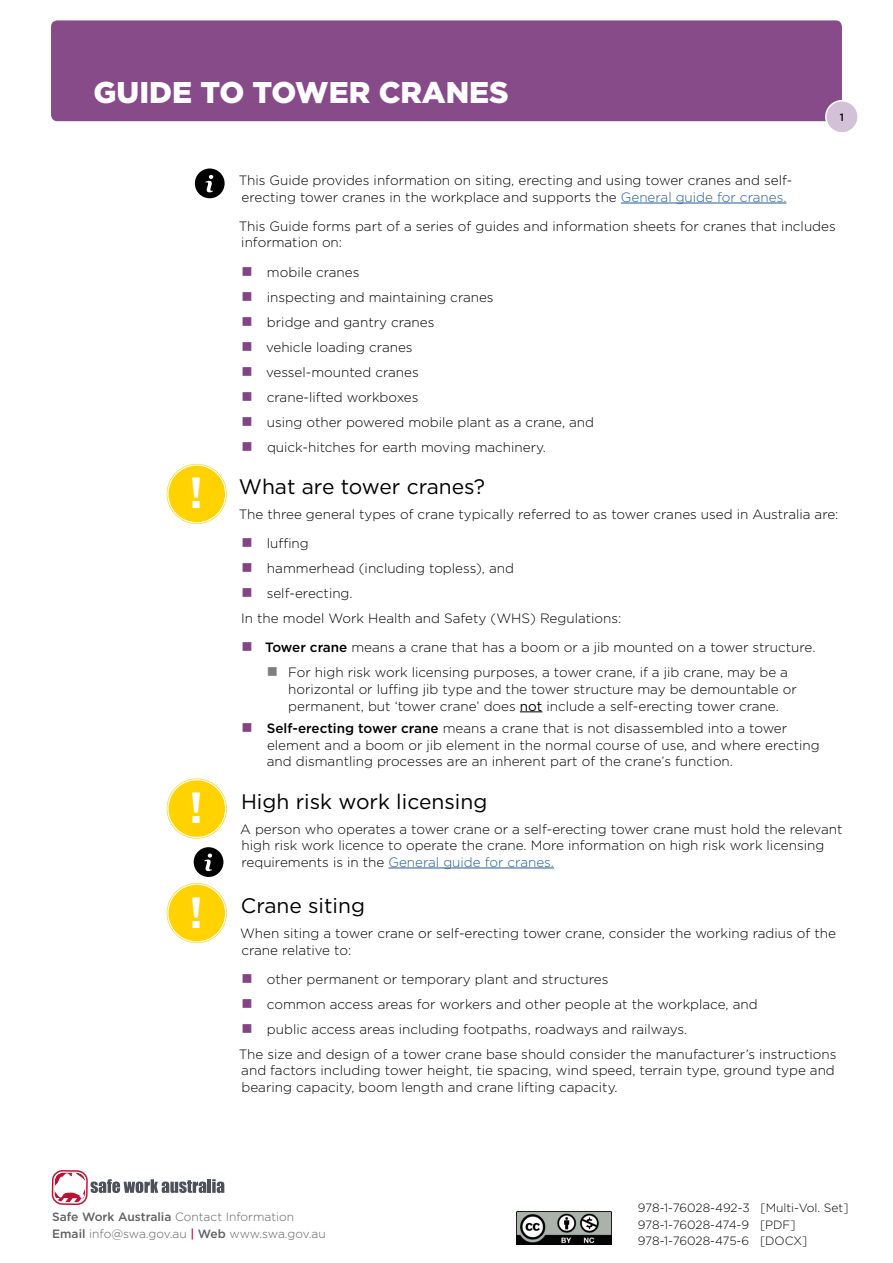
<style>
.page{position:relative;width:893px;height:1263px;background:#fff}
.page>*{position:absolute;margin:0;border:0;box-sizing:border-box;transform-origin:0 0}
.t1{font:700 43.5px "Gotham";color:#fff}
.Header_1{font:900 30px "Gotham";color:#fff}
.Header_2{font:21px "Gotham";color:#000}
.Body_copy{font:300 13.5px/16.5px "Gotham";color:#000}
.t2{font:300 12px/16.5px "Gotham";letter-spacing:-.01em;color:#000}
.Regulation{font:300 12px/16.5px "Gotham";color:#5f6062}
.t3{font:500 10.5px "Gotham";color:#000}
.s1{color:#215e9e}
.s2{font-weight:500}
.s3{font-weight:400}
.s4{font-weight:500;color:#c41230}
</style>
<div class="page">
<div style="left:51px;top:20px;width:791px;height:101px;background:#874b8a;border-radius:6px"></div>
<div style="left:826px;top:101px;width:32px;height:32px;background:#d3c1d8;border-radius:50%"></div>
<div style="left:825px;top:100px;width:34px;height:34px;border:2px solid #fff;border-radius:50%"></div>
<div style="left:52px;top:1170px;width:36px;height:35px;border:2px solid #c41230;border-radius:10px"></div>
<svg style="left:91px;top:1179px;width:115px;height:14px"></svg>
<hr style="left:207px;top:1179px;width:4px;height:14px;background:#4d525a">
<svg style="left:212px;top:1179px;width:12px;height:14px"></svg>
<svg style="left:54px;top:1172px;width:31px;height:30px"></svg>
<img style="left:516px;top:1211px;width:96px;height:33px">
<hr style="left:621px;top:203px;width:165px;height:1px;background:#215e9e">
<svg style="left:520px;top:711px;width:22px;height:1px"></svg>
<hr style="left:388px;top:868px;width:166px;height:1px;background:#215e9e">
<svg style="left:195px;top:168px;width:30px;height:30px"></svg>
<div style="left:167px;top:464px;width:60px;height:60px;background:#ffd200;border-radius:50%"></div>
<div style="left:165px;top:462px;width:64px;height:64px;border:1px solid #fff;border-radius:50%"></div>
<div style="left:167px;top:464px;width:59px;height:59px;border:1px solid #fff;border-radius:50%"></div>
<div style="left:167px;top:778px;width:60px;height:61px;background:#ffd200;border-radius:50%"></div>
<div style="left:165px;top:777px;width:64px;height:63px;border:1px solid #fff;border-radius:50%"></div>
<div style="left:167px;top:779px;width:59px;height:59px;border:1px solid #fff;border-radius:50%"></div>
<div style="left:167px;top:883px;width:60px;height:60px;background:#ffd200;border-radius:50%"></div>
<div style="left:165px;top:881px;width:64px;height:64px;border:1px solid #fff;border-radius:50%"></div>
<div style="left:167px;top:884px;width:59px;height:58px;border:1px solid #fff;border-radius:50%"></div>
<svg style="left:194px;top:847px;width:29px;height:30px"></svg>
<p class="Header_1" style="left:94px;top:74px;width:417px">GUIDE TO TOWER CRANES</p>
<p class="t3" style="left:840px;top:111px;width:6px">1</p>
<h1 class="t1" style="left:189px;top:467px;width:16px">!</h1>
<h1 class="t1" style="left:189px;top:781px;width:16px">!</h1>
<h1 class="t1" style="left:189px;top:886px;width:16px">!</h1>
<p class="Body_copy" style="left:239px;top:172px;width:555px">This Guide provides information on siting, erecting and using tower cranes and self&shy;erecting tower cranes in the workplace and supports the <span class="s1">General guide for cranes.</span></p>
<p class="Body_copy" style="left:239px;top:218px;width:599px">This Guide forms part of a series of guides and information sheets for cranes that includes information on:</p>
<p class="Body_copy" style="left:267px;top:264px;width:94px">mobile cranes</p>
<p class="Body_copy" style="left:267px;top:289px;width:228px">inspecting and maintaining cranes</p>
<p class="Body_copy" style="left:267px;top:314px;width:169px">bridge and gantry cranes</p>
<p class="Body_copy" style="left:266px;top:339px;width:148px">vehicle loading cranes</p>
<p class="Body_copy" style="left:266px;top:364px;width:154px">vessel-mounted cranes</p>
<p class="Body_copy" style="left:267px;top:389px;width:153px">crane-lifted workboxes</p>
<p class="Body_copy" style="left:267px;top:414px;width:329px">using other powered mobile plant as a crane, and</p>
<p class="Body_copy" style="left:267px;top:439px;width:281px">quick-hitches for earth moving machinery.</p>
<p class="Header_2" style="left:239px;top:474px;width:248px">What are tower cranes?</p>
<p class="Body_copy" style="left:239px;top:506px;width:601px">The three general types of crane typically referred to as tower cranes used in Australia are:</p>
<p class="Body_copy" style="left:267px;top:535px;width:43px">luffing</p>
<p class="Body_copy" style="left:267px;top:560px;width:249px">hammerhead (including topless), and</p>
<p class="Body_copy" style="left:267px;top:585px;width:87px">self-erecting.</p>
<p class="Body_copy" style="left:241px;top:610px;width:382px">In the model Work Health and Safety (WHS) Regulations:</p>
<p class="Body_copy" style="left:265px;top:639px;width:552px"><span class="s2">Tower crane</span> means a crane that has a boom or a jib mounted on a tower structure.</p>
<p class="Body_copy" style="left:288px;top:664px;width:510px">For high risk work licensing purposes, a tower crane, if a jib crane, may be a horizontal or luffing jib type and the tower structure may be demountable or permanent, but ‘tower crane’ does <span class="s3">not</span> include a self-erecting tower crane.</p>
<p class="Body_copy" style="left:267px;top:720px;width:554px"><span class="s2">Self-erecting tower crane</span> means a crane that is not disassembled into a tower element and a boom or jib element in the normal course of use, and where erecting and dismantling processes are an inherent part of the crane’s function.</p>
<p class="Header_2" style="left:241px;top:788px;width:248px">High risk work licensing</p>
<p class="Body_copy" style="left:240px;top:820px;width:604px">A person who operates a tower crane or a self-erecting tower crane must hold the relevant high risk work licence to operate the crane. More information on high risk work licensing requirements is in the <span class="s1">General guide for cranes.</span></p>
<p class="Header_2" style="left:241px;top:893px;width:126px">Crane siting</p>
<p class="Body_copy" style="left:240px;top:925px;width:597px">When siting a tower crane or self-erecting tower crane, consider the working radius of the crane relative to:</p>
<p class="Body_copy" style="left:267px;top:971px;width:343px">other permanent or temporary plant and structures</p>
<p class="Body_copy" style="left:267px;top:996px;width:492px">common access areas for workers and other people at the workplace, and</p>
<p class="Body_copy" style="left:267px;top:1021px;width:422px">public access areas including footpaths, roadways and railways.</p>
<p class="Body_copy" style="left:239px;top:1046px;width:599px">The size and design of a tower crane base should consider the manufacturer’s instructions and factors including tower height, tie spacing, wind speed, terrain type, ground type and bearing capacity, boom length and crane lifting capacity.</p>
<p class="Regulation" style="left:52px;top:1208px;width:275px"><span class="s2">Safe Work Australia</span> Contact Information<br><span class="s2">Email</span> info@swa.gov.au <span class="s4">|</span> <span class="s2">Web</span> www.swa.gov.au</p>
<p class="t2" style="left:638px;top:1200px;width:212px">978-1-76028-492-3 [Multi-Vol. Set]<br>978-1-76028-474-9 [PDF]<br>978-1-76028-475-6 [DOCX]</p>
</div>
